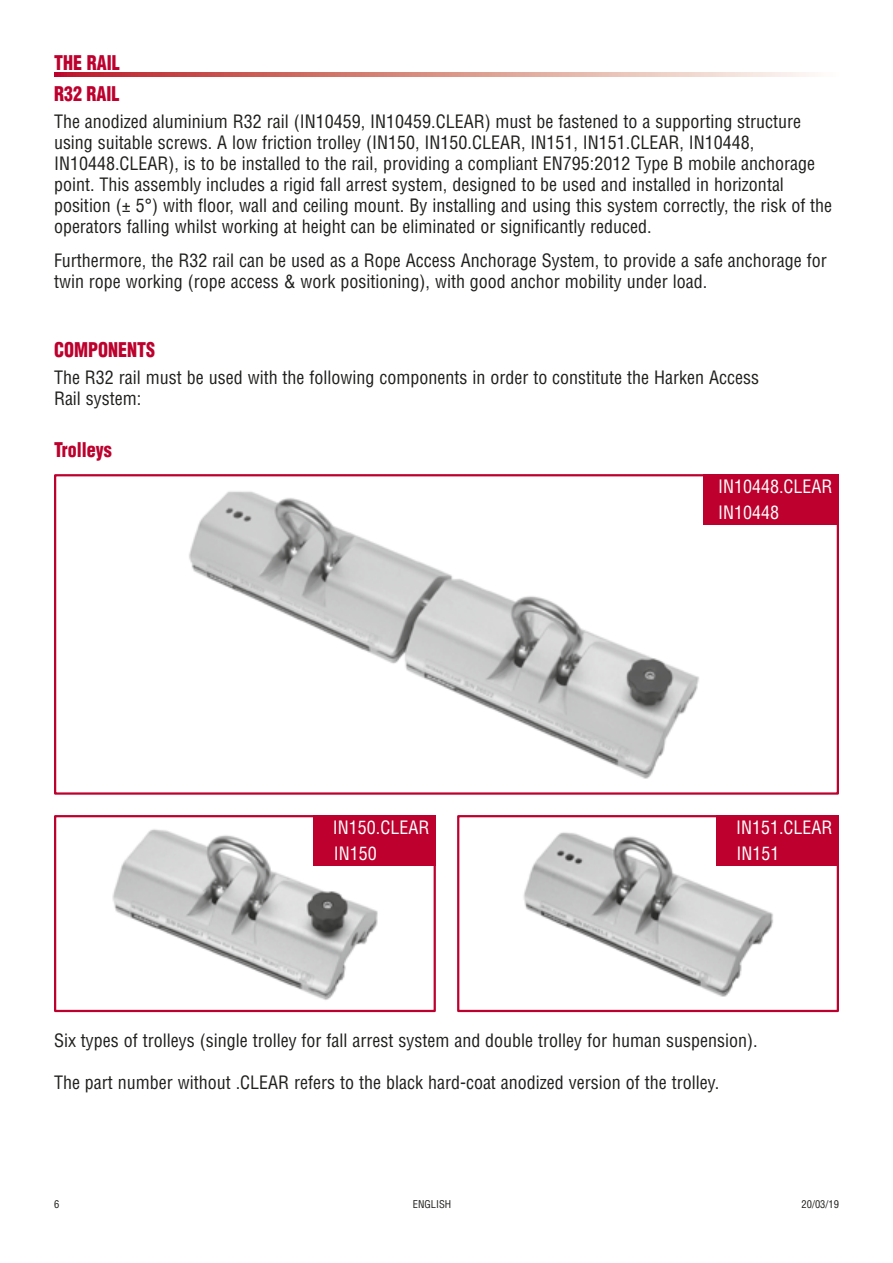
<style>
.page{position:relative;width:893px;height:1263px;background:#fff}
.page>*{position:absolute;margin:0;border:0;box-sizing:border-box;transform-origin:0 0}
.t1{font:900 condensed 19.8px "Helvetica LT Std";color:#bd002d;scale:.91 1}
.t2{font:condensed 18px/21px "Helvetica LT Std";color:#20201e}
.t3{font:condensed 18px/25.5px "Helvetica LT Std";color:#fff}
.t4{font:condensed 10.5px "Helvetica LT Std";color:#20201e}
</style>
<div class="page">
<svg style="left:54px;top:72px;width:758px;height:5px"></svg>
<img style="left:189px;top:491px;width:510px;height:288px">
<div style="left:54px;top:474px;width:785px;height:321px;border:2px solid #bd002d"></div>
<div style="left:703px;top:474px;width:136px;height:26px;background:#bd002d"></div>
<div style="left:703px;top:500px;width:136px;height:25px;background:#bd002d"></div>
<img style="left:112px;top:829px;width:266px;height:171px">
<div style="left:54px;top:815px;width:382px;height:197px;border:2px solid #bd002d"></div>
<div style="left:313px;top:815px;width:123px;height:25px;background:#bd002d"></div>
<div style="left:313px;top:840px;width:123px;height:26px;background:#bd002d"></div>
<img style="left:523px;top:832px;width:250px;height:165px">
<div style="left:457px;top:815px;width:382px;height:197px;border:2px solid #bd002d"></div>
<div style="left:716px;top:815px;width:123px;height:25px;background:#bd002d"></div>
<div style="left:716px;top:840px;width:123px;height:26px;background:#bd002d"></div>
<p class="t1" style="left:54px;top:50px;width:74px">THE RAIL</p>
<p class="t1" style="left:54px;top:82px;width:74px">R32 RAIL</p>
<p class="t2" style="left:54px;top:111px;width:780px">The anodized aluminium R32 rail (IN10459, IN10459.CLEAR) must be fastened to a supporting structure using suitable screws. A low friction trolley (IN150, IN150.CLEAR, IN151, IN151.CLEAR, IN10448, IN10448.CLEAR), is to be installed to the rail, providing a compliant EN795:2012 Type B mobile anchorage point. This assembly includes a rigid fall arrest system, designed to be used and installed in horizontal position (± 5°) with floor, wall and ceiling mount. By installing and using this system correctly, the risk of the operators falling whilst working at height can be eliminated or significantly reduced.</p>
<p class="t2" style="left:54px;top:250px;width:774px">Furthermore, the R32 rail can be used as a Rope Access Anchorage System, to provide a safe anchorage for twin rope working (rope access &amp; work positioning), with good anchor mobility under load.</p>
<p class="t1" style="left:54px;top:337px;width:113px">COMPONENTS</p>
<p class="t2" style="left:54px;top:366px;width:707px">The R32 rail must be used with the following components in order to constitute the Harken Access<br>Rail system:</p>
<p class="t1" style="left:54px;top:437px;width:65px">Trolleys</p>
<p class="t3" style="left:718px;top:474px;width:116px">IN10448.CLEAR<br>IN10448</p>
<p class="t3" style="left:333px;top:815px;width:98px">IN150.CLEAR<br>IN150</p>
<p class="t3" style="left:736px;top:815px;width:98px">IN151.CLEAR<br>IN151</p>
<p class="t2" style="left:54px;top:1030px;width:705px">Six types of trolleys (single trolley for fall arrest system and double trolley for human suspension).</p>
<p class="t2" style="left:54px;top:1072px;width:667px">The part number without .CLEAR refers to the black hard-coat anodized version of the trolley.</p>
<p class="t4" style="left:54px;top:1197px;width:7px">6</p>
<p class="t4" style="left:413px;top:1197px;width:40px">ENGLISH</p>
<p class="t4" style="left:802px;top:1197px;width:39px">20/03/19</p>
</div>
